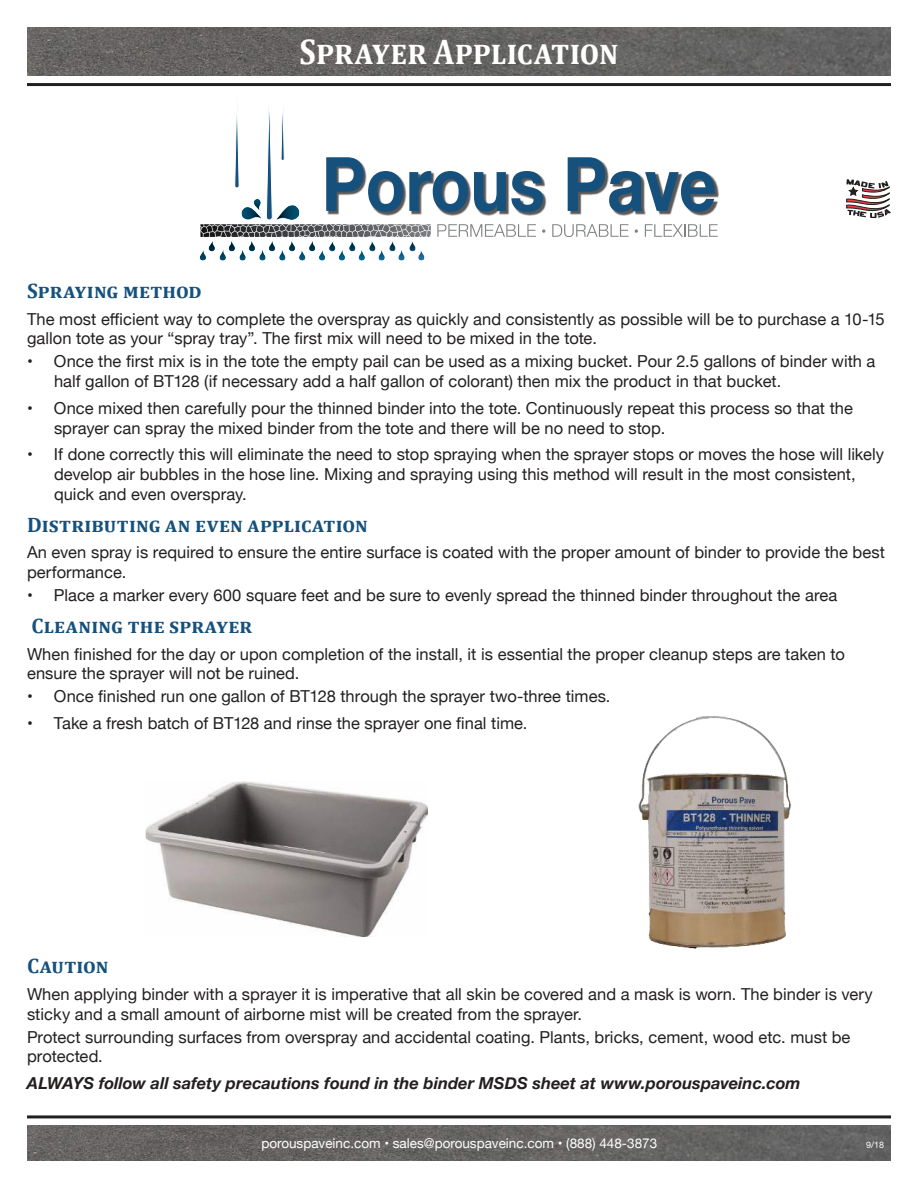
<style>
.page{position:relative;width:918px;height:1188px;background:#fff}
.page>*{position:absolute;margin:0;border:0;box-sizing:border-box;transform-origin:0 0}
.t1{font:700 36px "Cambria";color:#fff;scale:.89 1}
.t2{font:700 21px "Cambria";letter-spacing:.01em;color:#15517c}
.t3{font:16.5px/19.8px "Helvetica Neue";color:#221f1f}
.t4{font:italic 700 16.5px "Helvetica Neue";color:#221f1f}
.t5{font:13.5px "Helvetica Neue";color:#fff}
.t6{font:9px "Helvetica Neue";color:#fff}
</style>
<div class="page">
<svg style="left:552px;top:224px;width:77px;height:13px"></svg>
<svg style="left:635px;top:229px;width:3px;height:4px"></svg>
<svg style="left:645px;top:224px;width:73px;height:13px"></svg>
<img style="left:545px;top:157px;width:173px;height:59px">
<svg style="left:200px;top:108px;width:345px;height:153px"></svg>
<svg style="left:568px;top:157px;width:147px;height:55px"></svg>
<svg style="left:846px;top:179px;width:45px;height:39px"></svg>
<img style="left:27px;top:27px;width:864px;height:49px">
<hr style="left:27px;top:83px;width:864px;height:3px;background:#221f1f">
<img style="left:27px;top:1126px;width:864px;height:35px">
<hr style="left:27px;top:1115px;width:864px;height:3px;background:#221f1f">
<img style="left:638px;top:716px;width:153px;height:233px">
<img style="left:145px;top:781px;width:283px;height:155px">
<h1 class="t1" style="left:300px;top:27px;width:360px">Sprayer Application</h1>
<p class="t2" style="left:27px;top:276px;width:176px">Spraying method</p>
<p class="t3" style="left:27px;top:310px;width:859px">The most efÏcient way to complete the overspray as quickly and consistently as possible will be to purchase a 10-15 gallon tote as your “spray tray”. The first mix will need to be mixed in the tote.</p>
<p class="t3" style="left:54px;top:353px;width:823px;text-indent:-27px">• Once the first mix is in the tote the empty pail can be used as a mixing bucket. Pour 2.5 gallons of binder with a half gallon of BT128 (if necessary add a half gallon of colorant) then mix the product in that bucket.</p>
<p class="t3" style="left:54px;top:399px;width:800px;text-indent:-27px">• Once mixed then carefully pour the thinned binder into the tote. Continuously repeat this process so that the sprayer can spray the mixed binder from the tote and there will be no need to stop.</p>
<p class="t3" style="left:54px;top:445px;width:832px;text-indent:-27px">• If done correctly this will eliminate the need to stop spraying when the sprayer stops or moves the hose will likely develop air bubbles in the hose line. Mixing and spraying using this method will result in the most consistent, quick and even overspray.</p>
<p class="t2" style="left:27px;top:510px;width:342px">Distributing an even application</p>
<p class="t3" style="left:27px;top:543px;width:860px">An even spray is required to ensure the entire surface is coated with the proper amount of binder to provide the best performance.</p>
<p class="t3" style="left:27px;top:586px;width:812px">• Place a marker every 600 square feet and be sure to evenly spread the thinned binder throughout the area</p>
<p class="t2" style="left:32px;top:611px;width:222px">Cleaning the sprayer</p>
<p class="t3" style="left:27px;top:645px;width:819px">When finished for the day or upon completion of the install, it is essential the proper cleanup steps are taken to ensure the sprayer will not be ruined.</p>
<p class="t3" style="left:27px;top:688px;width:585px">• Once finished run one gallon of BT128 through the sprayer two-three times.</p>
<p class="t3" style="left:27px;top:714px;width:502px">• Take a fresh batch of BT128 and rinse the sprayer one final time.</p>
<p class="t2" style="left:27px;top:951px;width:83px">Caution</p>
<p class="t3" style="left:27px;top:985px;width:847px">When applying binder with a sprayer it is imperative that all skin be covered and a mask is worn. The binder is very sticky and a small amount of airborne mist will be created from the sprayer.</p>
<p class="t3" style="left:27px;top:1028px;width:825px">Protect surrounding surfaces from overspray and accidental coating. Plants, bricks, cement, wood etc. must be protected.</p>
<p class="t4" style="left:27px;top:1077px;width:775px">ALWAYS follow all safety precautions found in the binder MSDS sheet at www.porouspaveinc.com</p>
<p class="t5" style="left:261px;top:1133px;width:397px">porouspaveinc.com • sales@porouspaveinc.com • (888) 448-3873</p>
<p class="t6" style="left:866px;top:1138px;width:20px">9/18</p>
</div>
